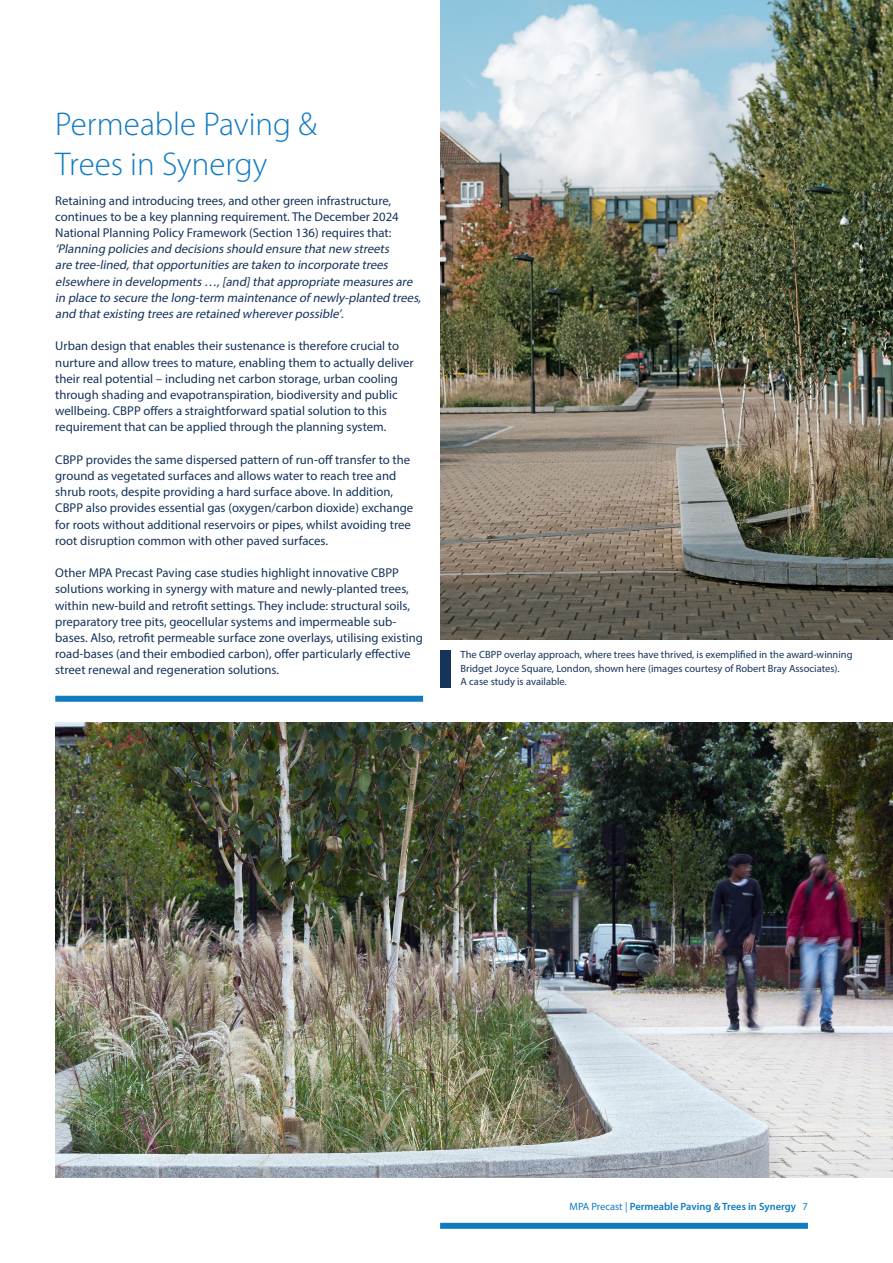
<style>
.page{position:relative;width:893px;height:1263px;background:#fff}
.page>*{position:absolute;margin:0;border:0;box-sizing:border-box;transform-origin:0 0}
.t1{font:300 33px "Myriad Pro";color:#107bc1}
.t2{font:12.75px/16.2px "Myriad Pro";color:#15335b}
.t3{font:italic 12.75px/16.2px "Myriad Pro";color:#15335b}
.Paragraph_Style_1{font:10.5px/13.5px "Myriad Pro";color:#15335b}
.t4{font:600 10.5px "Myriad Pro";color:#107bc1}
.s1{font-style:normal}
.s2{font-weight:400}
</style>
<div class="page">
<div style="left:440px;top:1223px;width:368px;height:6px;background:#107bc1"></div>
<img style="left:55px;top:723px;width:838px;height:455px">
<div style="left:55px;top:696px;width:368px;height:6px;background:#107bc1"></div>
<img style="left:440px;top:0;width:453px;height:640px">
<div style="left:440px;top:650px;width:10px;height:38px;background:#15335b"></div>
<p class="t1" style="left:55px;top:104px;width:263px">Permeable Paving &amp;</p>
<p class="t1" style="left:55px;top:144px;width:214px">Trees in Synergy</p>
<p class="t3" style="left:55px;top:192px;width:370px"><span class="s1">Retaining and introducing trees, and other green infrastructure, continues to be a key planning requirement. The December 2024<br>National Planning Policy Framework (Section 136) requires that: </span>‘Planning policies and decisions should ensure thatnew streets<br>are tree-lined,thatopportunities are taken to incorporate trees elsewhere in developments …,[and]thatappropriate measures are in place to secure the long-term maintenance of newly-planted trees, and thatexisting trees are retained whereverpossible’<span class="s1">.</span></p>
<p class="t2" style="left:55px;top:338px;width:360px">Urban design that enables their sustenance is therefore crucial to nurture and allow trees to mature, enabling them to actually deliver their real potential – including net carbon storage, urban cooling through shading and evapotranspiration, biodiversity and public wellbeing. CBPP offers a straightforward spatial solution to this requirement that can be applied through the planning system.</p>
<p class="t2" style="left:55px;top:451px;width:359px">CBPP provides the same dispersed pattern of run-off transfer to the ground as vegetated surfaces and allows water to reach tree and shrub roots, despite providing a hard surface above. In addition, CBPP also provides essential gas (oxygen/carbon dioxide) exchange for roots without additional reservoirs or pipes, whilst avoiding tree root disruption common with other paved surfaces.</p>
<p class="t2" style="left:55px;top:565px;width:369px">Other MPA Precast Paving case studies highlight innovative CBPP solutions working in synergy with mature and newly-planted trees, within new-build and retrofit settings. They include: structural soils, preparatory tree pits, geocellular systems and impermeable sub&shy;bases. Also, retrofit permeable surface zone overlays, utilising existing road-bases (and their embodied carbon), offer particularly effective street renewal and regeneration solutions.</p>
<p class="Paragraph_Style_1" style="left:461px;top:648px;width:394px">The CBPP overlay approach, where trees have thrived, is exemplified in the award-winning<br>Bridget Joyce Square, London, shown here (images courtesy of Robert Bray Associates).</p>
<p class="Paragraph_Style_1" style="left:461px;top:675px;width:108px">A case study is available.</p>
<p class="t4" style="left:570px;top:1200px;width:240px"><span class="s2">MPA Precast |</span> Permeable Paving &amp; Trees in Synergy <span class="s2">7</span></p>
</div>
